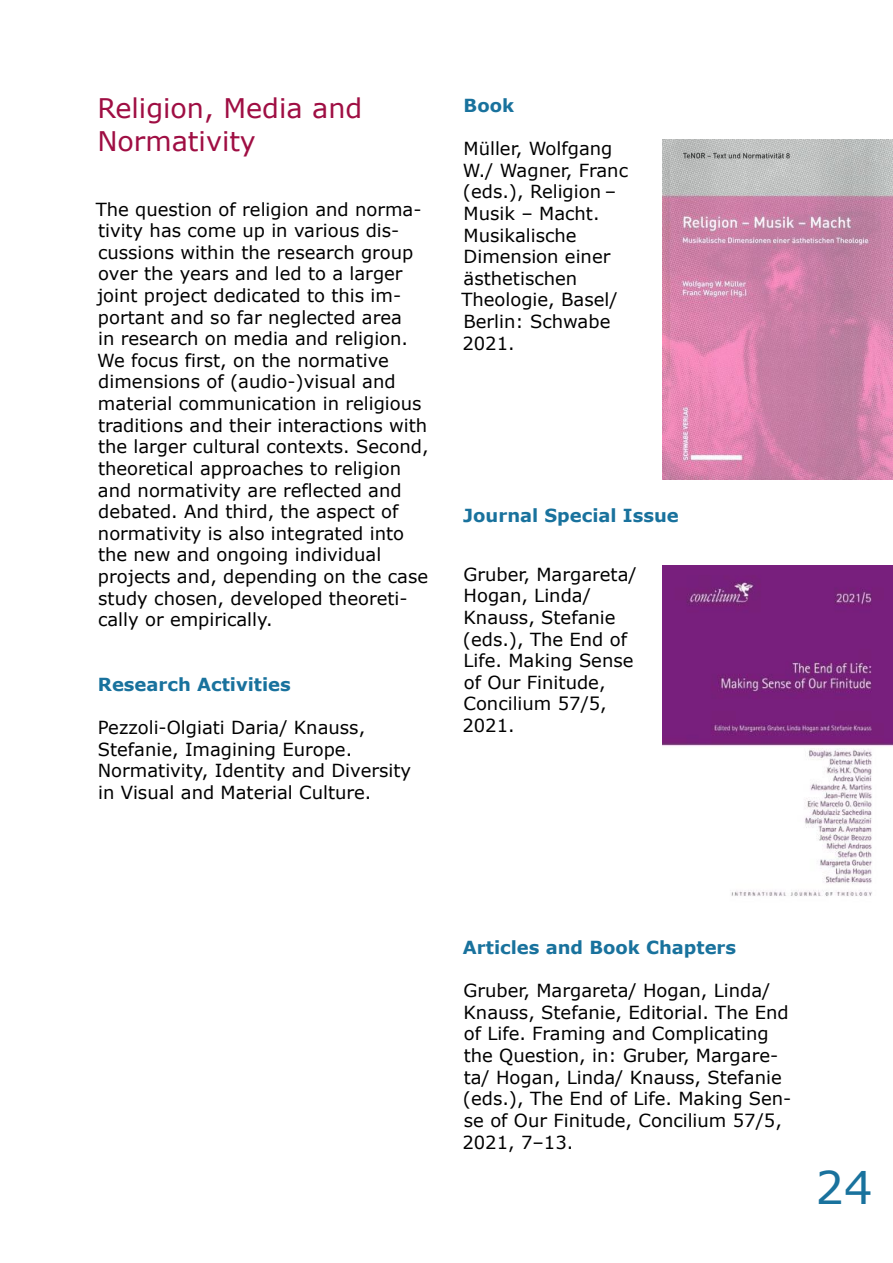
<style>
.page{position:relative;width:893px;height:1263px;background:#fff}
.page>*{position:absolute;margin:0;border:0;box-sizing:border-box;transform-origin:0 0}
.t1{font:45px "Verdana";color:#19729d}
.t2{font:27px/32.4px "Verdana";color:#9f0e43}
.t3{font:18px/21.6px "Verdana";color:#000}
.t4{font:700 18px "Verdana";color:#19729d}
</style>
<div class="page">
<img style="left:662px;top:140px;width:230px;height:339px">
<img style="left:662px;top:565px;width:231px;height:331px">
<h2 class="t2" style="left:97px;top:92px;width:266px">Religion, Media and<br>Normativity</h2>
<p class="t3" style="left:96px;top:198px;width:334px">The question of religion and norma&shy;tivity has come up in various dis&shy;cussions within the research group over the years and led to a larger joint project dedicated to this im&shy;portant and so far neglected area<br>in research on media and religion.<br>We focus first, on the normative dimensions of (audio-)visual and material communication in religious traditions and their interactions with the larger cultural contexts. Second, theoretical approaches to religion and normativity are reflected and debated. And third, the aspect of normativity is also integrated into the new and ongoing individual projects and, depending on the case study chosen, developed theoreti&shy;cally or empirically.</p>
<p class="t4" style="left:98px;top:672px;width:194px">Research Activities</p>
<p class="t3" style="left:98px;top:717px;width:315px">Pezzoli-Olgiati Daria/ Knauss, Stefanie, Imagining Europe.<br>Normativity, Identity and Diversity in Visual and Material Culture.</p>
<p class="t4" style="left:464px;top:92px;width:52px">Book</p>
<p class="t3" style="left:461px;top:138px;width:168px">Müller, Wolfgang<br>W./ Wagner, Franc (eds.), Religion –<br>Musik – Macht.<br>Musikalische<br>Dimension einer ästhetischen<br>Theologie, Basel/<br>Berlin: Schwabe<br>2021.</p>
<p class="t4" style="left:463px;top:503px;width:217px">Journal Special Issue</p>
<p class="t3" style="left:462px;top:563px;width:176px">Gruber, Margareta/<br>Hogan, Linda/<br>Knauss, Stefanie (eds.), The End of<br>Life. Making Sense of Our Finitude,<br>Concilium 57/5,<br>2021.</p>
<p class="t4" style="left:463px;top:935px;width:275px">Articles and Book Chapters</p>
<p class="t3" style="left:462px;top:980px;width:330px">Gruber, Margareta/ Hogan, Linda/<br>Knauss, Stefanie, Editorial. The End of Life. Framing and Complicating the Question, in: Gruber, Margare&shy;ta/ Hogan, Linda/ Knauss, Stefanie (eds.), The End of Life. Making Sen&shy;se of Our Finitude, Concilium 57/5,<br>2021, 7–13.</p>
<h1 class="t1" style="left:815px;top:1157px;width:59px">24</h1>
</div>
